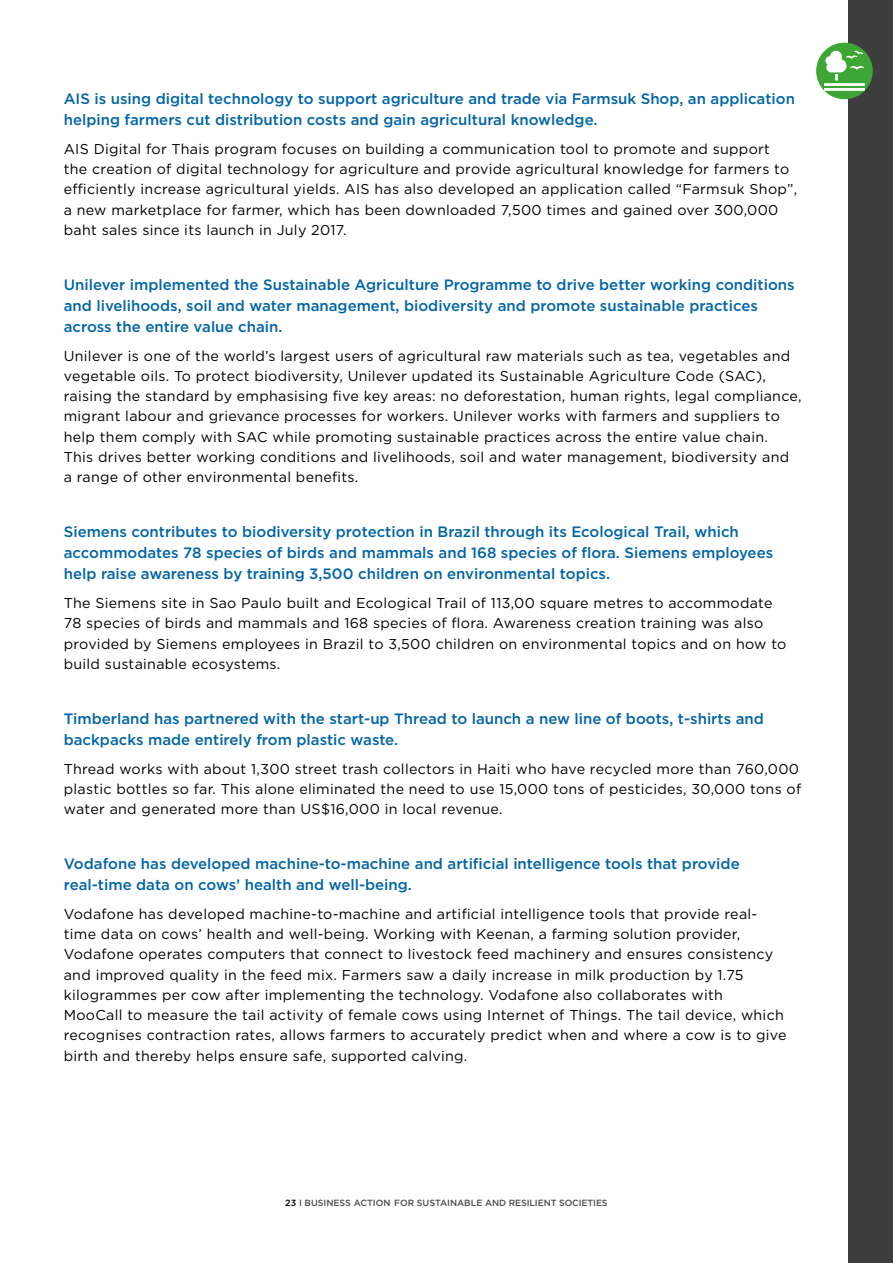
<style>
.page{position:relative;width:893px;height:1263px;background:#fff}
.page>*{position:absolute;margin:0;border:0;box-sizing:border-box;transform-origin:0 0}
.t1{font:500 15px/21px "Gotham";color:#0064a8}
.t2{font:14.25px/20.2px "Gotham";letter-spacing:.02em;color:#000}
.t3{font:500 9px "Gotham";letter-spacing:-.01em;color:#4d4b4d}
.s1{color:#000}
</style>
<div class="page">
<div style="left:848px;top:0;width:45px;height:1263px;background:#3e3e3f"></div>
<div style="left:816px;top:43px;width:57px;height:56px;background:#3ea635;border-radius:28px"></div>
<hr style="left:824px;top:83px;width:41px;height:3px;background:#fff">
<hr style="left:824px;top:88px;width:41px;height:3px;background:#fff">
<svg style="left:825px;top:51px;width:39px;height:29px"></svg>
<p class="t1" style="left:64px;top:88px;width:733px">AIS is using digital technology to support agriculture and trade via Farmsuk Shop, an application helping farmers cut distribution costs and gain agricultural knowledge.</p>
<p class="t2" style="left:64px;top:138px;width:735px">AIS Digital for Thais program focuses on building a communication tool to promote and support<br>the creation of digital technology for agriculture and provide agricultural knowledge for farmers to efficiently increase agricultural yields. AIS has also developed an application called “Farmsuk Shop”, a new marketplace for farmer, which has been downloaded 7,500 times and gained over 300,000 baht sales since its launch in July 2017.</p>
<p class="t1" style="left:64px;top:274px;width:732px">Unilever implemented the Sustainable Agriculture Programme to drive better working conditions and livelihoods, soil and water management, biodiversity and promote sustainable practices across the entire value chain.</p>
<p class="t2" style="left:64px;top:345px;width:739px">Unilever is one of the world’s largest users of agricultural raw materials such as tea, vegetables and vegetable oils. To protect biodiversity, Unilever updated its Sustainable Agriculture Code (SAC), raising the standard by emphasising five key areas: no deforestation, human rights, legal compliance, migrant labour and grievance processes for workers. Unilever works with farmers and suppliers to help them comply with SAC while promoting sustainable practices across the entire value chain.<br>This drives better working conditions and livelihoods, soil and water management, biodiversity and<br>a range of other environmental benefits.</p>
<p class="t1" style="left:64px;top:521px;width:711px">Siemens contributes to biodiversity protection in Brazil through its Ecological Trail, which accommodates 78 species of birds and mammals and 168 species of flora. Siemens employees help raise awareness by training 3,500 children on environmental topics.</p>
<p class="t2" style="left:64px;top:592px;width:724px">The Siemens site in Sao Paulo built and Ecological Trail of 113,00 square metres to accommodate 78 species of birds and mammals and 168 species of flora. Awareness creation training was also provided by Siemens employees in Brazil to 3,500 children on environmental topics and on how to build sustainable ecosystems.</p>
<p class="t1" style="left:64px;top:708px;width:702px">Timberland has partnered with the start-up Thread to launch a new line of boots, t-shirts and backpacks made entirely from plastic waste.</p>
<p class="t2" style="left:64px;top:758px;width:739px">Thread works with about 1,300 street trash collectors in Haiti who have recycled more than 760,000 plastic bottles so far. This alone eliminated the need to use 15,000 tons of pesticides, 30,000 tons of water and generated more than US$16,000 in local revenue.</p>
<p class="t1" style="left:64px;top:853px;width:677px">Vodafone has developed machine-to-machine and artificial intelligence tools that provide real-time data on cows’ health and well-being.</p>
<p class="t2" style="left:64px;top:903px;width:724px">Vodafone has developed machine-to-machine and artificial intelligence tools that provide real&shy;time data on cows’ health and well-being. Working with Keenan, a farming solution provider, Vodafone operates computers that connect to livestock feed machinery and ensures consistency and improved quality in the feed mix. Farmers saw a daily increase in milk production by 1.75 kilogrammes per cow after implementing the technology. Vodafone also collaborates with<br>MooCall to measure the tail activity of female cows using Internet of Things. The tail device, which recognises contraction rates, allows farmers to accurately predict when and where a cow is to give birth and thereby helps ensure safe, supported calving.</p>
<p class="t3" style="left:285px;top:1197px;width:324px"><span class="s1">23</span> I BUSINESS ACTION FOR SUSTAINABLE AND RESILIENT SOCIETIES</p>
</div>
